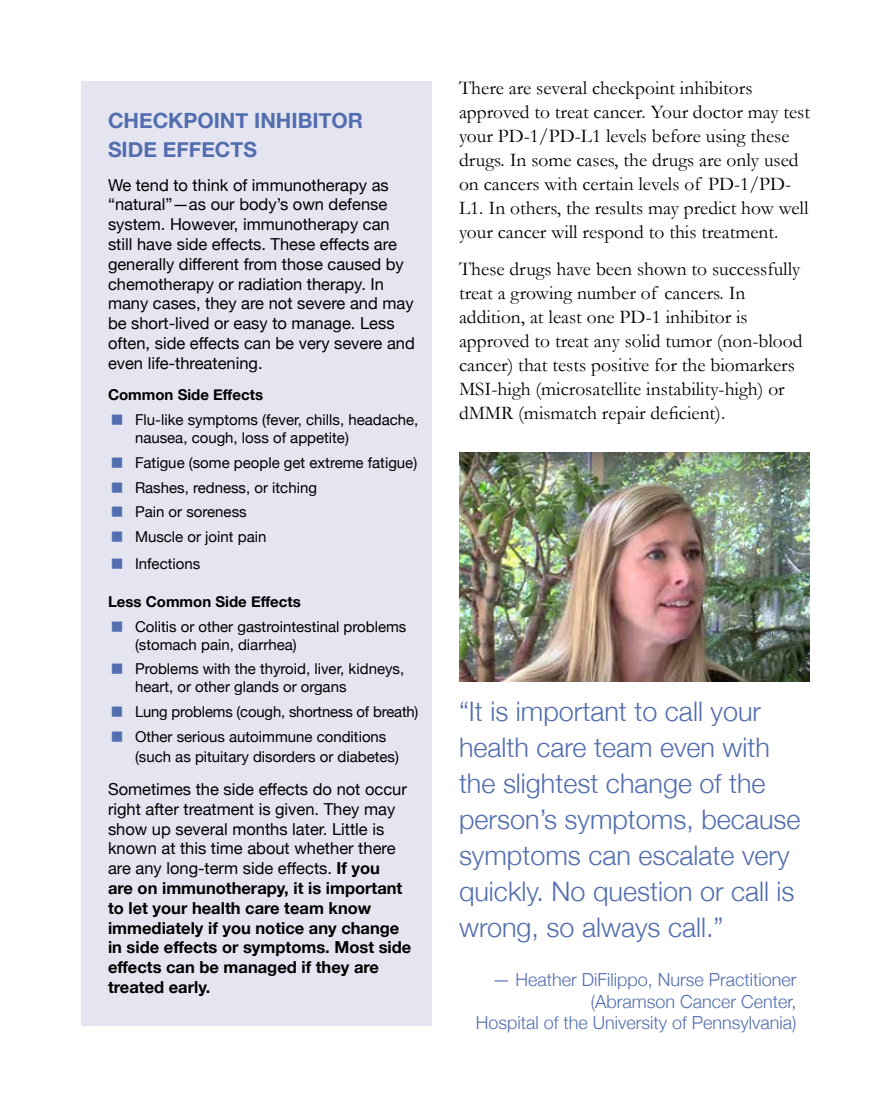
<style>
.page{position:relative;width:891px;height:1107px;background:#fff}
.page>*{position:absolute;margin:0;border:0;box-sizing:border-box;transform-origin:0 0}
.t1{font:300 27px/36px "Helvetica Neue";color:#536eaf}
.t2{font:700 21px/28.8px "Helvetica Neue";color:#536eaf}
.t3{font:19.5px/24px "Garamond";color:#000}
.t4{font:300 18px/21.6px "Helvetica Neue";color:#536eaf;text-align:right}
.t5{font:700 16.5px/19.8px "Helvetica Neue";color:#000}
.t6{font:16.5px/19.8px "Helvetica Neue";color:#000}
.t7{font:15px/24.8px "Helvetica Neue";color:#000}
.t8{font:700 15px "Helvetica Neue";color:#000}
.s1{font-weight:400}
</style>
<div class="page">
<img style="left:459px;top:452px;width:351px;height:230px">
<div style="left:81px;top:81px;width:351px;height:945px;background:#e4e5f1"></div>
<p class="t2" style="left:108px;top:107px;width:257px">CHECKPOINT INHIBITOR<br>SIDE EFFECTS</p>
<p class="t6" style="left:108px;top:176px;width:308px">We tend to think of immunotherapy as “natural”—as our body’s own defense system. However, immunotherapy can still have side effects. These effects are generally different from those caused by chemotherapy or radiation therapy. In many cases, they are not severe and may be short-lived or easy to manage. Less often, side effects can be very severe and even life-threatening.</p>
<p class="t8" style="left:108px;top:383px;width:157px">Common Side Effects</p>
<p class="t7" style="left:135px;top:412px;width:285px;line-height:18px">Flu-like symptoms (fever, chills, headache, nausea, cough, loss of appetite)</p>
<p class="t7" style="left:135px;top:451px;width:284px">Fatigue (some people get extreme fatigue)<br>Rashes, redness, or itching<br>Pain or soreness<br>Muscle or joint pain</p>
<p class="t7" style="left:135px;top:552px;width:67px">Infections</p>
<p class="t8" style="left:108px;top:590px;width:194px">Less Common Side Effects</p>
<p class="t7" style="left:135px;top:618px;width:273px;line-height:18px">Colitis or other gastrointestinal problems (stomach pain, diarrhea)</p>
<p class="t7" style="left:135px;top:661px;width:271px;line-height:18px">Problems with the thyroid, liver, kidneys, heart, or other glands or organs</p>
<p class="t7" style="left:135px;top:700px;width:285px">Lung problems (cough, shortness of breath)<br>Other serious autoimmune conditions</p>
<p class="t7" style="left:135px;top:745px;width:265px">(such as pituitary disorders or diabetes)</p>
<p class="t5" style="left:108px;top:780px;width:305px"><span class="s1">Sometimes the side effects do not occur right after treatment is given. They may show up several months later. Little is known at this time about whether there are any long-term side effects.</span> If you<br>are on immunotherapy, it is important to let your health care team know immediately if you notice any change in side effects or symptoms. Most side effects can be managed if they are treated early.</p>
<p class="t3" style="left:459px;top:75px;width:353px">There are several checkpoint inhibitors approved to treat cancer. Your doctor may test your PD-1/PD-L1 levels before using these drugs. In some cases, the drugs are only used on cancers with certain levels of PD-1/PD-L1. In others, the results may predict how well your cancer will respond to this treatment.</p>
<p class="t3" style="left:459px;top:256px;width:345px">These drugs have been shown to successfully treat a growing number of cancers. In addition, at least one PD-1 inhibitor is approved to treat any solid tumor (non-blood cancer) that tests positive for the biomarkers MSI-high (microsatellite instability-high) or dMMR (mismatch repair deficient).</p>
<h1 class="t1" style="left:459px;top:692px;width:343px">“It is important to call your health care team even with the slightest change of the person’s symptoms, because symptoms can escalate very quickly. No question or call is wrong, so always call.”</h1>
<p class="t4" style="left:476px;top:967px;width:322px">— Heather DiFilippo, Nurse Practitioner (Abramson Cancer Center,<br>Hospital of the University of Pennsylvania)</p>
</div>
